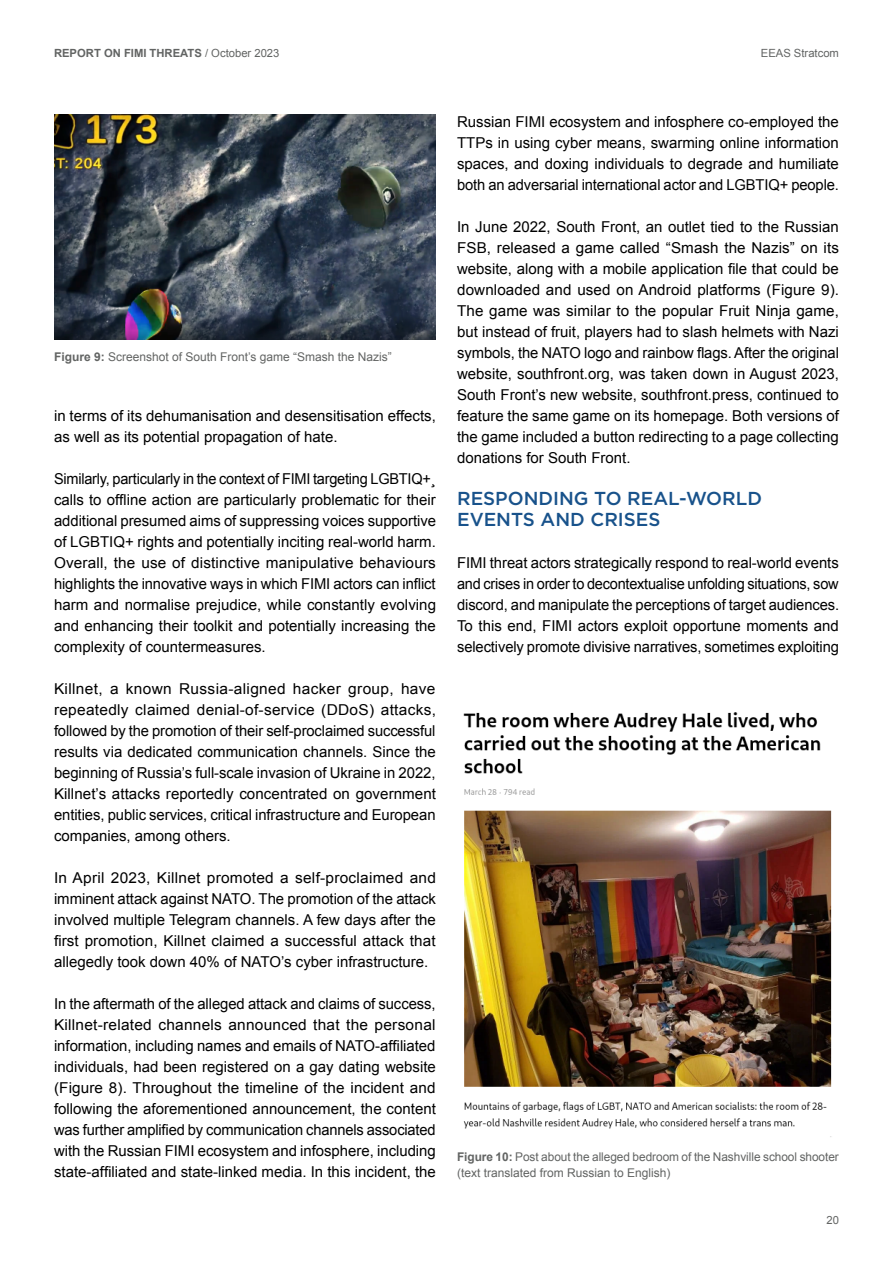
<style>
.page{position:relative;width:893px;height:1263px;background:#fff}
.page>*{position:absolute;margin:0;border:0;box-sizing:border-box;transform-origin:0 0}
.t1{font:500 18.75px/21px "Gotham";color:#18528b}
.t2{font:15px/21px "Arial";color:#000;text-align:justify}
.t3{font:12px/16.5px "Arial";color:#626463}
.t4{font:700 11.25px "Arial";color:#626463}
.t5{font:11.25px "Arial";color:#626463}
.s1{font-weight:400}
.s2{font-weight:700}
</style>
<div class="page">
<img style="left:54px;top:115px;width:382px;height:224px">
<img style="left:463px;top:712px;width:369px;height:425px">
<p class="t4" style="left:54px;top:46px;width:227px">REPORT ON FIMI THREATS <span class="s1">/ October 2023</span></p>
<p class="t5" style="left:761px;top:46px;width:80px">EEAS Stratcom</p>
<p class="t3" style="left:54px;top:349px;width:339px"><span class="s2">Figure 9:</span> Screenshot of South Front’s game “Smash the Nazis”</p>
<p class="t2" style="left:54px;top:406px;width:383px">in terms of its dehumanisation and desensitisation effects, as well as its potential propagation of hate.</p>
<p class="t2" style="left:54px;top:469px;width:384px">Similarly, particularly in the context of FIMI targeting LGBTIQ+¸ calls to offline action are particularly problematic for their additional presumed aims of suppressing voices supportive of LGBTIQ+ rights and potentially inciting real-world harm.<br>Overall, the use of distinctive manipulative behaviours highlights the innovative ways in which FIMI actors can inflict harm and normalise prejudice, while constantly evolving and enhancing their toolkit and potentially increasing the complexity of countermeasures.</p>
<p class="t2" style="left:54px;top:679px;width:384px">Killnet, a known Russia-aligned hacker group, have repeatedly claimed denial-of-service (DDoS) attacks, followed by the promotion of their self-proclaimed successful results via dedicated communication channels. Since the beginning of Russia’s full-scale invasion of Ukraine in 2022, Killnet’s attacks reportedly concentrated on government entities, public services, critical infrastructure and European companies, among others.</p>
<p class="t2" style="left:54px;top:868px;width:383px">In April 2023, Killnet promoted a self-proclaimed and imminent attack against NATO. The promotion of the attack involved multiple Telegram channels. A few days after the first promotion, Killnet claimed a successful attack that allegedly took down 40% of NATO’s cyber infrastructure.</p>
<p class="t2" style="left:54px;top:994px;width:383px">In the aftermath of the alleged attack and claims of success, Killnet-related channels announced that the personal information, including names and emails of NATO-affiliated individuals, had been registered on a gay dating website (Figure 8). Throughout the timeline of the incident and following the aforementioned announcement, the content was further amplified by communication channels associated with the Russian FIMI ecosystem and infosphere, including state-affiliated and state-linked media. In this incident, the</p>
<p class="t2" style="left:457px;top:112px;width:383px">Russian FIMI ecosystem and infosphere co-employed the TTPs in using cyber means, swarming online information spaces, and doxing individuals to degrade and humiliate both an adversarial international actor and LGBTIQ+ people.</p>
<p class="t2" style="left:457px;top:217px;width:384px">In June 2022, South Front, an outlet tied to the Russian FSB, released a game called “Smash the Nazis” on its website, along with a mobile application file that could be downloaded and used on Android platforms (Figure 9).<br>The game was similar to the popular Fruit Ninja game, but instead of fruit, players had to slash helmets with Nazi symbols, the NATO logo and rainbow flags. After the original website, southfront.org, was taken down in August 2023, South Front’s new website, southfront.press, continued to feature the same game on its homepage. Both versions of the game included a button redirecting to a page collecting donations for South Front.</p>
<p class="t1" style="left:457px;top:488px;width:306px">RESPONDING TO REAL-WORLD<br>EVENTS AND CRISES</p>
<p class="t2" style="left:457px;top:553px;width:383px">FIMI threat actors strategically respond to real-world events and crises in order to decontextualise unfolding situations, sow discord, and manipulate the perceptions of target audiences.<br>To this end, FIMI actors exploit opportune moments and selectively promote divisive narratives, sometimes exploiting</p>
<p class="t3" style="left:457px;top:1148px;width:383px"><span class="s2">Figure 10:</span> Post about the alleged bedroom of the Nashville school shooter (text translated from Russian to English)</p>
<p class="t5" style="left:826px;top:1213px;width:14px">20</p>
</div>
